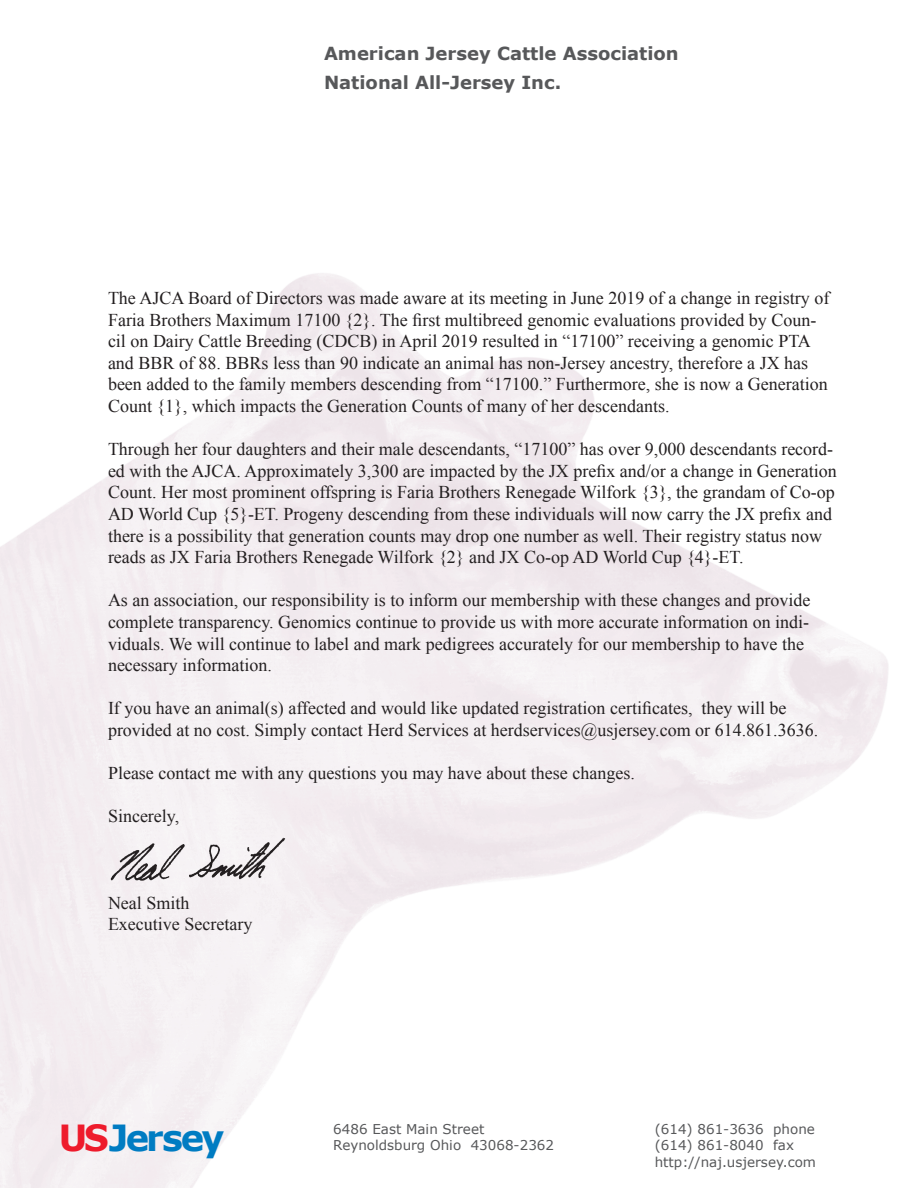
<style>
.page{position:relative;width:918px;height:1188px;background:#fff}
.page>*{position:absolute;margin:0;border:0;box-sizing:border-box;transform-origin:0 0}
.t1{font:700 36px "Verdana";letter-spacing:-.08em;color:#007cc2}
.t2{font:18px/21.6px "Times New Roman";color:#231f20}
.t3{font:700 18px/29.1px "Verdana";color:#57585a}
.t4{font:13.5px/16.2px "Verdana";color:#57585a}
.s1{color:#ee1b2c}
</style>
<div class="page">
<img style="left:108px;top:835px;width:180px;height:51px">
<p class="t3" style="left:324px;top:39px;width:356px">American Jersey Cattle Association<br>National All-Jersey Inc.</p>
<p class="t2" style="left:108px;top:287px;width:723px">The AJCA Board of Directors was made aware at its meeting in June 2019 of a change in registry of Faria Brothers Maximum 17100 {2}. The first multibreed genomic evaluations provided by Coun&shy;cil on Dairy Cattle Breeding (CDCB) in April 2019 resulted in “17100” receiving a genomic PTA and BBR of 88. BBRs less than 90 indicate an animal has non-Jersey ancestry, therefore a JX has been added to the family members descending from “17100.” Furthermore, she is now a Generation Count {1}, which impacts the Generation Counts of many of her descendants.</p>
<p class="t2" style="left:108px;top:438px;width:730px">Through her four daughters and their male descendants, “17100” has over 9,000 descendants record&shy;ed with the AJCA. Approximately 3,300 are impacted by the JX prefix and/or a change in Generation Count. Her most prominent offspring is Faria Brothers Renegade Wilfork {3}, the grandam of Co-op AD World Cup {5}-ET. Progeny descending from these individuals will now carry the JX prefix and there is a possibility that generation counts may drop one number as well. Their registry status now reads as JX Faria Brothers Renegade Wilfork {2} and JX Co-op AD World Cup {4}-ET.</p>
<p class="t2" style="left:108px;top:589px;width:704px">As an association, our responsibility is to inform our membership with these changes and provide complete transparency. Genomics continue to provide us with more accurate information on indi&shy;viduals. We will continue to label and mark pedigrees accurately for our membership to have the necessary information.</p>
<p class="t2" style="left:108px;top:697px;width:712px">If you have an animal(s) affected and would like updated registration certificates, they will be provided at no cost. Simply contact Herd Services at herdservices@usjersey.com or 614.861.3636.</p>
<p class="t2" style="left:108px;top:762px;width:528px">Please contact me with any questions you may have about these changes.</p>
<p class="t2" style="left:108px;top:805px;width:73px">Sincerely,</p>
<p class="t2" style="left:108px;top:891px;width:146px">Neal Smith<br>Executive Secretary</p>
<h1 class="t1" style="left:59px;top:1113px;width:167px"><span class="s1">US</span>Jersey</h1>
<p class="t4" style="left:333px;top:1121px;width:153px">6486 East Main Street</p>
<p class="t4" style="left:655px;top:1121px;width:162px">(614) 861-3636 phone</p>
<p class="t4" style="left:333px;top:1137px;width:222px">Reynoldsburg Ohio 43068-2362</p>
<p class="t4" style="left:655px;top:1137px;width:163px">(614) 861-8040 fax http://naj.usjersey.com</p>
</div>
